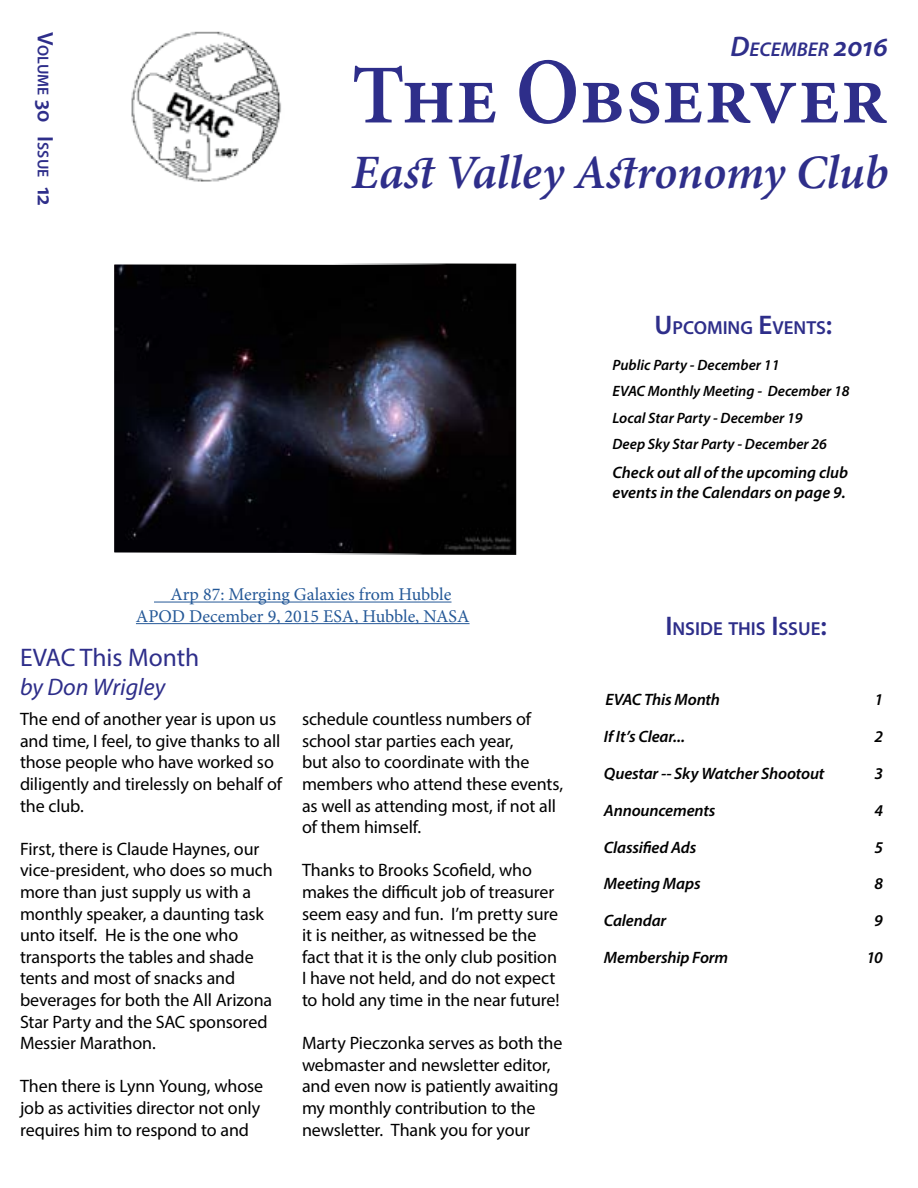
<style>
.page{position:relative;width:918px;height:1188px;background:#fff}
.page>*{position:absolute;margin:0;border:0;box-sizing:border-box;transform-origin:0 0}
.t1{font:600 84px "Minion Pro";color:#2e2e8a}
.t2{font:italic 600 48px "Minion Pro";letter-spacing:-.005em;color:#2e2e8a}
.t3{font:25.5px "Myriad Pro";color:#2e2e8a}
.t4{font:italic 24px "Myriad Pro";color:#2e2e8a}
.t5{font:italic 600 19.95px "Myriad Pro";color:#2e2e8a}
.t6{font:600 18.9px "Myriad Pro";color:#2e2e8a}
.t7{font:18px/21.6px "Myriad Pro";letter-spacing:-.01em;color:#000}
.t8{font:18px/21.6px "Minion Pro";color:#245897}
.t9{font:italic 600 16.5px/19.8px "Myriad Pro";letter-spacing:-.01em;color:#000}
.t10{font:600 15.75px "Myriad Pro";color:#2e2e8a}
.t11{font:italic 600 15px/26.5px "Myriad Pro";color:#000}
.s1{font-size:22.5px}
.s2{font-size:28.5px}
.s3{font-size:94.05px}
.s4{font-size:27px}
</style>
<div class="page">
<img style="left:131px;top:31px;width:150px;height:151px">
<svg style="left:114px;top:263px;width:403px;height:292px;background:#14131b"></svg>
<hr style="left:154px;top:602px;width:298px;height:1px;background:#245897">
<hr style="left:136px;top:623px;width:334px;height:1px;background:#245897">
<p class="t10" style="left:53px;top:32px;width:176px;rotate:90deg"><span class="s1">V</span>OLUME <span class="s1">30 I</span> SSUE <span class="s1">12</span></p>
<p class="t5" style="left:731px;top:37px;width:159px"><span class="s2">D</span>ECEMBER <span class="s2">2016</span></p>
<h1 class="t1" style="left:352px;top:38px;width:538px">The <span class="s3">O</span>bserver</h1>
<h2 class="t2" style="left:352px;top:139px;width:538px">East Valley Astronomy Club</h2>
<p class="t8" style="left:136px;top:584px;width:335px;text-indent:34px">Arp 87: Merging Galaxies from Hubble<br>APOD December 9, 2015 ESA, Hubble, NASA</p>
<p class="t6" style="left:655px;top:315px;width:179px"><span class="s4">U</span>PCOMING <span class="s4">E</span>VENTS<span class="s4">:</span></p>
<p class="t11" style="left:612px;top:351px;width:239px">Public Party - December 11<br>EVAC Monthly Meeting - December 18<br>Local Star Party - December 19<br>Deep Sky Star Party - December 26</p>
<p class="t9" style="left:612px;top:462px;width:237px">Check out all of the upcoming club events in the Calendars on page 9.</p>
<p class="t6" style="left:665px;top:617px;width:163px"><span class="s4">I</span> NSIDE THIS <span class="s4">I</span>SSUE<span class="s4">:</span></p>
<h3 class="t3" style="left:20px;top:642px;width:181px">EVAC This Month</h3>
<h3 class="t4" style="left:20px;top:672px;width:147px">by Don Wrigley</h3>
<p class="t7" style="left:20px;top:708px;width:264px">The end of another year is upon us and time, I feel, to give thanks to all those people who have worked so diligently and tirelessly on behalf of the club.</p>
<p class="t7" style="left:20px;top:838px;width:254px">First, there is Claude Haynes, our vice-president, who does so much more than just supply us with a monthly speaker, a daunting task unto itself. He is the one who transports the tables and shade tents and most of snacks and beverages for both the All Arizona<br>Star Party and the SAC sponsored<br>Messier Marathon.</p>
<p class="t7" style="left:20px;top:1075px;width:245px">Then there is Lynn Young, whose job as activities director not only requires him to respond to and</p>
<p class="t7" style="left:302px;top:708px;width:263px">schedule countless numbers of school star parties each year,<br>but also to coordinate with the members who attend these events, as well as attending most, if not all of them himself.</p>
<p class="t7" style="left:302px;top:859px;width:259px">Thanks to Brooks Scofield, who makes the difficult job of treasurer seem easy and fun. I’m pretty sure it is neither, as witnessed be the fact that it is the only club position I have not held, and do not expect to hold any time in the near future!</p>
<p class="t7" style="left:302px;top:1032px;width:262px">Marty Pieczonka serves as both the webmaster and newsletter editor, and even now is patiently awaiting my monthly contribution to the newsletter. Thank you for your</p>
<p class="t9" style="left:605px;top:689px;width:116px">EVAC This Month</p>
<p class="t9" style="left:874px;top:689px;width:10px">1</p>
<p class="t9" style="left:604px;top:726px;width:83px">If It’s Clear...</p>
<p class="t9" style="left:874px;top:726px;width:10px">2</p>
<p class="t9" style="left:604px;top:763px;width:222px">Questar -- Sky Watcher Shootout</p>
<p class="t9" style="left:874px;top:763px;width:10px">3</p>
<p class="t9" style="left:604px;top:800px;width:113px">Announcements</p>
<p class="t9" style="left:874px;top:800px;width:10px">4</p>
<p class="t9" style="left:604px;top:837px;width:94px">Classified Ads</p>
<p class="t9" style="left:874px;top:837px;width:10px">5</p>
<p class="t9" style="left:604px;top:874px;width:98px">Meeting Maps</p>
<p class="t9" style="left:874px;top:874px;width:10px">8</p>
<p class="t9" style="left:604px;top:910px;width:64px">Calendar</p>
<p class="t9" style="left:874px;top:910px;width:10px">9</p>
<p class="t9" style="left:604px;top:947px;width:126px">Membership Form</p>
<p class="t9" style="left:867px;top:947px;width:18px">10</p>
</div>
